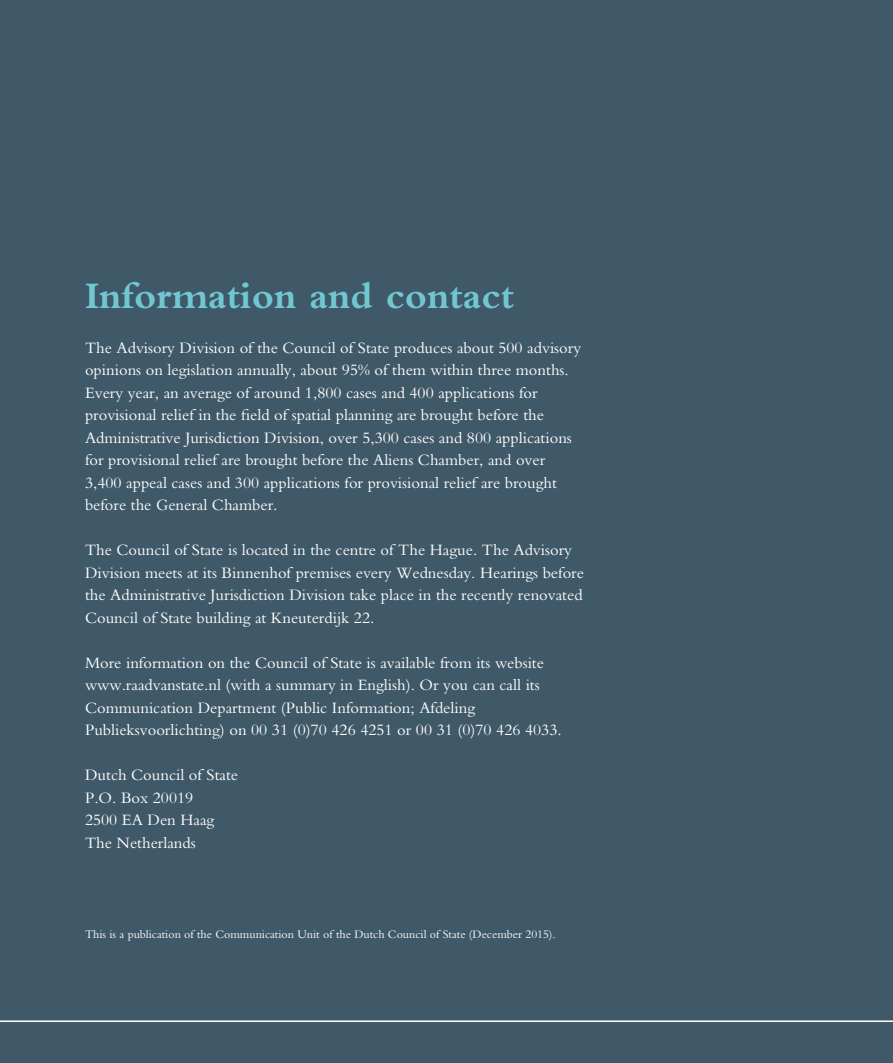
<style>
.page{position:relative;width:893px;height:1063px;background:#405968}
.page>*{position:absolute;margin:0;border:0;box-sizing:border-box;transform-origin:0 0}
.Normaal{font:700 39px "Bembo Std";color:#71c7d1}
.BODYTEKST{font:16.5px/22.5px "Bembo Std";color:#fff}
.BODYTEKST-2{font:12px "Bembo Std";color:#fff}
</style>
<div class="page">
<hr style="left:0;top:1020px;width:893px;height:2px;background:#fff">
<p class="Normaal" style="left:85px;top:274px;width:431px">Information and contact</p>
<p class="BODYTEKST" style="left:85px;top:336px;width:498px">The Advisory Division of the Council of State produces about 500 advisory opinions on legislation annually, about 95% of them within three months.<br>Every year, an average of around 1,800 cases and 400 applications for provisional relief in the field of spatial planning are brought before the Administrative Jurisdiction Division, over 5,300 cases and 800 applications for provisional relief are brought before the Aliens Chamber, and over 3,400 appeal cases and 300 applications for provisional relief are brought before the General Chamber.</p>
<p class="BODYTEKST" style="left:85px;top:538px;width:500px">The Council of State is located in the centre of The Hague. The Advisory Division meets at its Binnenhof premises every Wednesday. Hearings before the Administrative Jurisdiction Division take place in the recently renovated Council of State building at Kneuterdijk 22.</p>
<p class="BODYTEKST" style="left:85px;top:651px;width:478px">More information on the Council of State is available from its website www.raadvanstate.nl (with a summary in English). Or you can call its Communication Department (Public Information; Afdeling Publieksvoorlichting) on 00 31 (0)70 426 4251 or 00 31 (0)70 426 4033.</p>
<p class="BODYTEKST" style="left:85px;top:763px;width:155px">Dutch Council of State</p>
<p class="BODYTEKST" style="left:85px;top:786px;width:110px">P.O. Box 20019</p>
<p class="BODYTEKST" style="left:85px;top:808px;width:131px">2500 EA Den Haag</p>
<p class="BODYTEKST" style="left:85px;top:831px;width:112px">The Netherlands</p>
<p class="BODYTEKST-2" style="left:85px;top:927px;width:472px">This is a publication of the Communication Unit of the Dutch Council of State (December 2015).</p>
</div>
